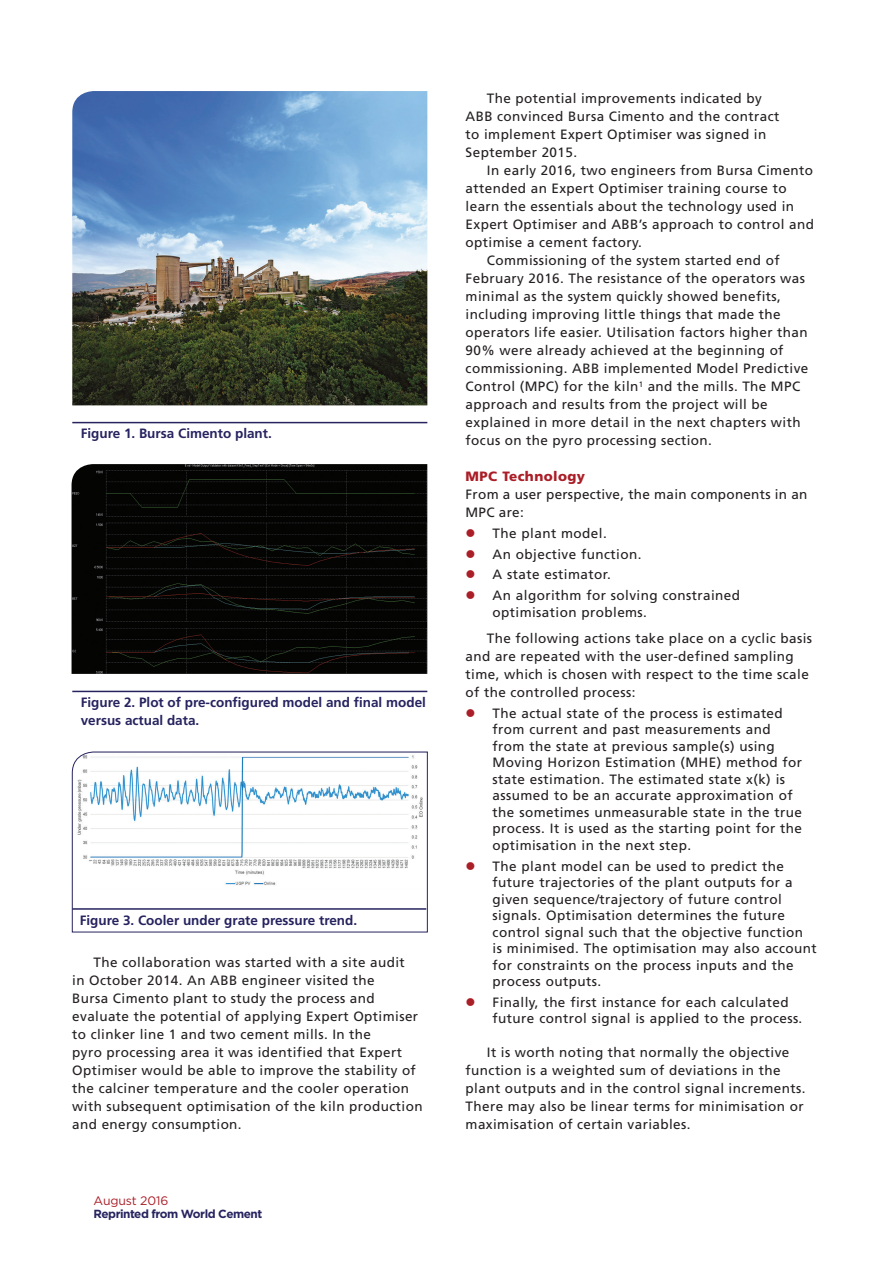
<style>
.page{position:relative;width:893px;height:1263px;background:#fff}
.page>*{position:absolute;margin:0;border:0;box-sizing:border-box;transform-origin:0 0}
.Text{font:13.5px/18px "Frutiger";letter-spacing:.03em;color:#231f20}
.t1{font:700 13.5px/17.7px "Frutiger";color:#26235f}
.Text_First_Para{font:13.5px/18px "Frutiger";letter-spacing:.02em;color:#231f20}
.Sub_2{font:900 13.5px "Frutiger";letter-spacing:.03em;color:#aa1e27}
.t2{font:12.3px "Gotham";letter-spacing:-.01em;color:#aa1e27}
.t3{font:700 11.7px "Gotham";letter-spacing:-.04em;color:#26235f}
.s1{color:#aa1e27}
</style>
<div class="page">
<hr style="left:72px;top:691px;width:355px;height:1px;background:#26235f">
<img style="left:72px;top:91px;width:355px;height:314px">
<img style="left:72px;top:464px;width:355px;height:210px">
<svg style="left:72px;top:751px;width:356px;height:182px"></svg>
<hr style="left:72px;top:422px;width:355px;height:1px;background:#26235f">
<p class="t1" style="left:81px;top:425px;width:193px">Figure 1. Bursa Cimento plant.</p>
<p class="t1" style="left:81px;top:693px;width:347px">Figure 2. Plot of pre-configured model and final model versus actual data.</p>
<p class="t1" style="left:80px;top:911px;width:279px">Figure 3. Cooler under grate pressure trend.</p>
<p class="Text" style="left:72px;top:953px;width:352px;text-indent:21px">The collaboration was started with a site audit<br>in October 2014. An ABB engineer visited the<br>Bursa Cimento plant to study the process and evaluate the potential of applying Expert Optimiser to clinker line 1 and two cement mills. In the<br>pyro processing area it was identified that Expert Optimiser would be able to improve the stability of the calciner temperature and the cooler operation with subsequent optimisation of the kiln production and energy consumption.</p>
<p class="t2" style="left:94px;top:1194px;width:76px">August 2016</p>
<p class="t3" style="left:94px;top:1207px;width:170px">Reprinted from World Cement</p>
<p class="Text" style="left:466px;top:89px;width:315px;text-indent:21px">The potential improvements indicated by ABB convinced Bursa Cimento and the contract to implement Expert Optimiser was signed in September 2015.</p>
<p class="Text" style="left:466px;top:161px;width:350px;text-indent:21px">In early 2016, two engineers from Bursa Cimento attended an Expert Optimiser training course to learn the essentials about the technology used in Expert Optimiser and ABB’s approach to control and optimise a cement factory.</p>
<p class="Text" style="left:466px;top:251px;width:344px;text-indent:21px">Commissioning of the system started end of February 2016. The resistance of the operators was minimal as the system quickly showed benefits, including improving little things that made the operators life easier. Utilisation factors higher than 90% were already achieved at the beginning of commissioning. ABB implemented Model Predictive Control (MPC) for the kiln<sup>1</sup> and the mills. The MPC approach and results from the project will be explained in more detail in the next chapters with focus on the pyro processing section.</p>
<p class="Sub_2" style="left:466px;top:468px;width:121px">MPC Technology</p>
<p class="Text_First_Para" style="left:466px;top:485px;width:343px">From a user perspective, the main components in an<br>MPC are:</p>
<p class="Text" style="left:466px;top:524px;width:143px"><span class="s1">●</span> The plant model.</p>
<p class="Text" style="left:466px;top:545px;width:177px"><span class="s1">●</span> An objective function.</p>
<p class="Text" style="left:466px;top:565px;width:147px"><span class="s1">●</span> A state estimator.</p>
<p class="Text" style="left:493px;top:587px;width:249px;line-height:16.5px;text-indent:-27px"><span class="s1">●</span> An algorithm for solving constrained optimisation problems.</p>
<p class="Text" style="left:466px;top:629px;width:348px;text-indent:21px">The following actions take place on a cyclic basis and are repeated with the user-defined sampling time, which is chosen with respect to the time scale of the controlled process:</p>
<p class="Text" style="left:493px;top:705px;width:311px;line-height:16.5px;text-indent:-27px"><span class="s1">●</span> The actual state of the process is estimated from current and past measurements and from the state at previous sample(s) using Moving Horizon Estimation (MHE) method for state estimation. The estimated state x(k) is assumed to be an accurate approximation of the sometimes unmeasurable state in the true process. It is used as the starting point for the optimisation in the next step.</p>
<p class="Text" style="left:493px;top:857px;width:325px;line-height:16.5px;text-indent:-27px"><span class="s1">●</span> The plant model can be used to predict the future trajectories of the plant outputs for a given sequence/trajectory of future control signals. Optimisation determines the future control signal such that the objective function<br>is minimised. The optimisation may also account for constraints on the process inputs and the process outputs.</p>
<p class="Text" style="left:493px;top:994px;width:311px;line-height:16.5px;text-indent:-27px"><span class="s1">●</span> Finally, the first instance for each calculated future control signal is applied to the process.</p>
<p class="Text" style="left:466px;top:1043px;width:341px;text-indent:21px">It is worth noting that normally the objective function is a weighted sum of deviations in the plant outputs and in the control signal increments.<br>There may also be linear terms for minimisation or maximisation of certain variables.</p>
</div>
